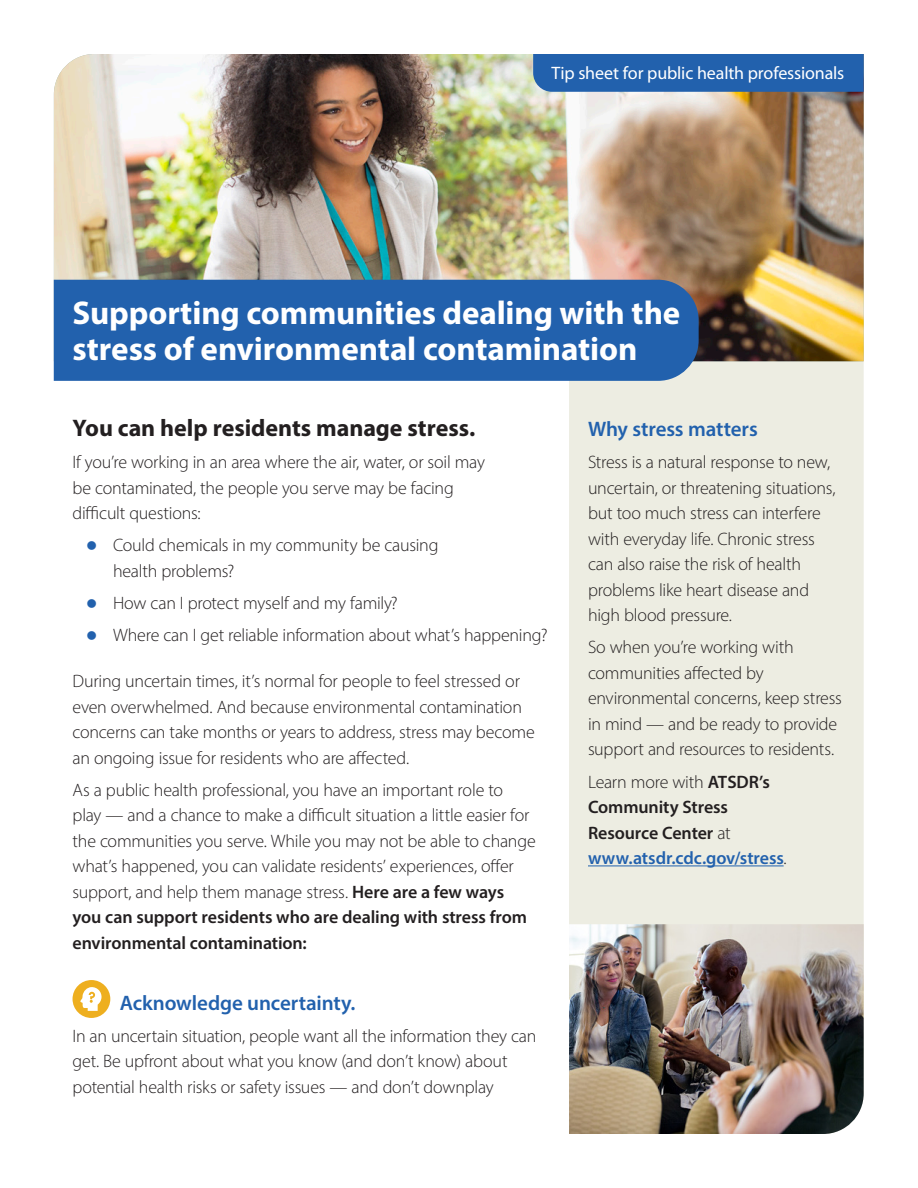
<style>
.page{position:relative;width:918px;height:1188px;background:#fff}
.page>*{position:absolute;margin:0;border:0;box-sizing:border-box;transform-origin:0 0}
.h1_smaller{font:700 33px/36px "Myriad Pro";letter-spacing:-.005em;color:#fff}
.t1{font:700 24px "Myriad Pro";letter-spacing:-.005em;color:#231f20}
.h3_w__icon{font:600 21px "Myriad Pro";letter-spacing:-.005em;color:#2261ad}
.body{font:300 18px/25.5px "Myriad Pro";letter-spacing:-.015em;color:#231f20}
.body-2{font:600 18px/25.5px "Myriad Pro";letter-spacing:-.005em;color:#231f20}
.t2{font:18px "Myriad Pro";letter-spacing:-.01em;color:#fff}
.s1{font-weight:600}
.s2{font-weight:300}
.s3{color:#2261ad}
</style>
<div class="page">
<div style="left:569px;top:361px;width:295px;height:563px;background:#edede2"></div>
<img style="left:54px;top:54px;width:810px;height:307px">
<div style="left:54px;top:280px;width:645px;height:101px;background:#2261ad"></div>
<div style="left:533px;top:54px;width:331px;height:38px;background:#2261ad"></div>
<div style="left:73px;top:299px;width:607px;height:62px;background:#2261ad"></div>
<div style="left:73px;top:980px;width:37px;height:38px;background:#eeaf1f;border-radius:50%"></div>
<svg style="left:80px;top:987px;width:22px;height:24px"></svg>
<img style="left:569px;top:924px;width:295px;height:210px">
<hr style="left:588px;top:865px;width:196px;height:1px;background:#2261ad">
<p class="t2" style="left:551px;top:62px;width:294px">Tip sheet for public health professionals</p>
<p class="h1_smaller" style="left:73px;top:294px;width:609px">Supporting communities dealing with the stress of environmental contamination</p>
<p class="t1" style="left:73px;top:412px;width:404px">You can help residents manage stress.</p>
<p class="body" style="left:73px;top:449px;width:414px">If you’re working in an area where the air, water, or soil may be contaminated, the people you serve may be facing difficult questions:</p>
<p class="body" style="left:113px;top:533px;width:327px">Could chemicals in my community be causing health problems?</p>
<p class="body" style="left:113px;top:590px;width:286px">How can I protect myself and my family?</p>
<p class="body" style="left:113px;top:623px;width:436px">Where can I get reliable information about what’s happening?</p>
<p class="body" style="left:73px;top:668px;width:464px">During uncertain times, it’s normal for people to feel stressed or even overwhelmed. And because environmental contamination concerns can take months or years to address, stress may become an ongoing issue for residents who are affected.</p>
<p class="body" style="left:73px;top:777px;width:465px">As a public health professional, you have an important role to play — and a chance to make a difficult situation a little easier for the communities you serve. While you may not be able to change what’s happened, you can validate residents’ experiences, offer support, and help them manage stress. <span class="s1">Here are a few ways you can support residents who are dealing with stress from environmental contamination:</span></p>
<p class="h3_w__icon" style="left:120px;top:989px;width:237px">Acknowledge uncertainty.</p>
<p class="body" style="left:73px;top:1023px;width:465px">In an uncertain situation, people want all the information they can get. Be upfront about what you know (and don’t know) about potential health risks or safety issues — and don’t downplay</p>
<p class="h3_w__icon" style="left:588px;top:415px;width:171px">Why stress matters</p>
<p class="body" style="left:588px;top:449px;width:249px">Stress is a natural response to new, uncertain, or threatening situations, but too much stress can interfere with everyday life. Chronic stress can also raise the risk of health problems like heart disease and high blood pressure.</p>
<p class="body" style="left:588px;top:634px;width:255px">So when you’re working with communities affected by environmental concerns, keep stress in mind — and be ready to provide support and resources to residents.</p>
<p class="body-2" style="left:588px;top:768px;width:200px"><span class="s2">Learn more with</span> ATSDR’s<br>Community Stress<br>Resource Center <span class="s2">at </span><span class="s3">www.atsdr.cdc.gov/stress</span><span class="s2">.</span></p>
</div>
